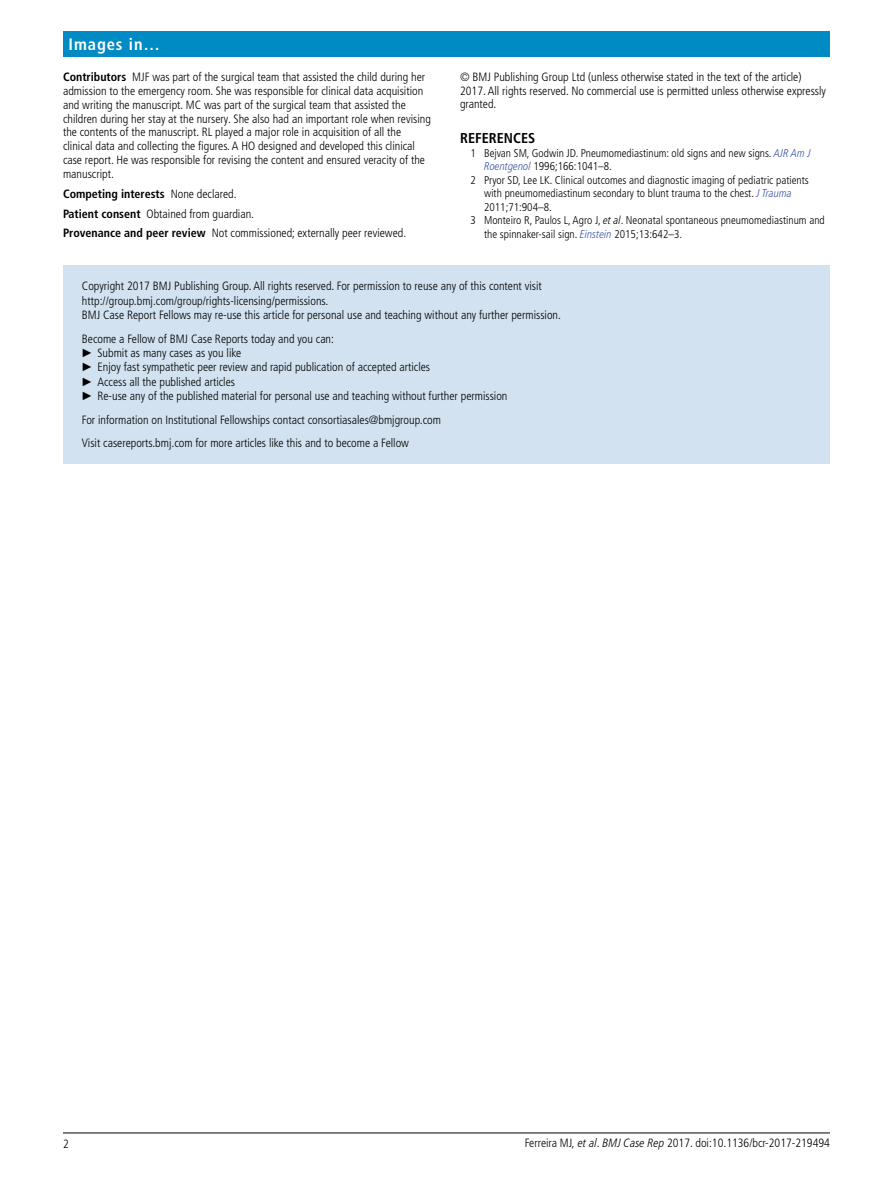
<style>
.page{position:relative;width:893px;height:1191px;background:#fff}
.page>*{position:absolute;margin:0;border:0;box-sizing:border-box;transform-origin:0 0}
.RRH{font:700 condensed 16.5px "Frutiger LT Pro";letter-spacing:.055em;color:#fff}
.jrnlRefHead{font:700 condensed 14.25px "Frutiger LT Std";color:#000}
.jrnlConFN{font:300 condensed 12px/13.8px "Frutiger LT Pro";color:#000}
.jrnlBox_copyright_TX{font:300 condensed 12px "Frutiger LT Pro";color:#000}
.jrnlCopyrightStmt{font:300 condensed 12px/13.5px "Frutiger LT Pro";color:#000}
.jrnlPeerReviewFN{font:300 condensed 12px "Frutiger LT Pro";color:#000}
.jrnlPatientFN{font:300 condensed 12px "Frutiger LT Pro";color:#000}
.jrnlConfFN{font:700 condensed 12px "Frutiger LT Pro";color:#000}
.LFH{font:300 condensed 12px "Frutiger LT Pro";color:#000}
.jrnlRefText{font:300 condensed 11.25px/13.5px "Frutiger LT Pro";color:#000}
.s1{font-weight:700}
.s2{font-weight:300}
.s3{font-style:italic;color:#3953a4}
.s4{font-style:italic}
.s5{font-family:"Arial";font-weight:400;font-stretch:normal}
</style>
<div class="page">
<hr style="left:63px;top:1132px;width:767px;height:1px;background:#000">
<div style="left:63px;top:31px;width:767px;height:25px;background:#008bc5"></div>
<div style="left:63px;top:265px;width:767px;height:198px;background:#d2e2f0"></div>
<p class="RRH" style="left:69px;top:34px;width:93px">Images in…</p>
<p class="jrnlConFN" style="left:63px;top:70px;width:369px"><span class="s1">Contributors</span> MJF was part of the surgical team that assisted the child during her admission to the emergency room. She was responsible for clinical data acquisition and writing the manuscript. MC was part of the surgical team that assisted the children during her stay at the nursery. She also had an important role when revising the contents of the manuscript. RL played a major role in acquisition of all the clinical data and collecting the figures. A HO designed and developed this clinical case report. He was responsible for revising the content and ensured veracity of the manuscript.</p>
<p class="jrnlConfFN" style="left:63px;top:186px;width:175px">Competing interests <span class="s2">None declared.</span></p>
<p class="jrnlPatientFN" style="left:63px;top:206px;width:193px"><span class="s1">Patient consent</span> Obtained from guardian.</p>
<p class="jrnlPeerReviewFN" style="left:63px;top:226px;width:345px"><span class="s1">Provenance and peer review</span> Not commissioned; externally peer reviewed.</p>
<p class="jrnlCopyrightStmt" style="left:460px;top:70px;width:367px">© BMJ Publishing Group Ltd (unless otherwise stated in the text of the article)<br>2017. All rights reserved. No commercial use is permitted unless otherwise expressly granted.</p>
<p class="jrnlRefHead" style="left:460px;top:130px;width:77px">REFERENCES</p>
<p class="jrnlRefText" style="left:484px;top:146px;width:328px;text-indent:-14px">1 Bejvan SM, Godwin JD. Pneumomediastinum: old signs and new signs. <span class="s3">AJR Am J<br>Roentgenol</span> 1996;166:1041–8.</p>
<p class="jrnlRefText" style="left:484px;top:173px;width:326px;text-indent:-14px">2 Pryor SD, Lee LK. Clinical outcomes and diagnostic imaging of pediatric patients with pneumomediastinum secondary to blunt trauma to the chest. <span class="s3">J Trauma<br></span>2011;71:904–8.</p>
<p class="jrnlRefText" style="left:484px;top:214px;width:342px;text-indent:-14px">3 Monteiro R, Paulos L, Agro J, <span class="s4">et al</span>. Neonatal spontaneous pneumomediastinum and the spinnaker-sail sign. <span class="s3">Einstein</span> 2015;13:642–3.</p>
<p class="jrnlBox_copyright_TX" style="left:82px;top:279px;width:461px">Copyright 2017 BMJ Publishing Group. All rights reserved. For permission to reuse any of this content visit</p>
<p class="jrnlBox_copyright_TX" style="left:82px;top:294px;width:248px">http://group.bmj.com/group/rights-licensing/permissions.</p>
<p class="jrnlBox_copyright_TX" style="left:82px;top:308px;width:481px">BMJ Case Report Fellows may re-use this article for personal use and teaching without any further permission.</p>
<p class="jrnlBox_copyright_TX" style="left:82px;top:331px;width:254px">Become a Fellow of BMJ Case Reports today and you can:</p>
<p class="jrnlConFN" style="left:81px;top:346px;width:162px"><span class="s5">►</span> Submit as many cases as you like</p>
<p class="jrnlConFN" style="left:81px;top:360px;width:351px"><span class="s5">►</span> Enjoy fast sympathetic peer review and rapid publication of accepted articles</p>
<p class="jrnlConFN" style="left:81px;top:375px;width:156px"><span class="s5">►</span> Access all the published articles</p>
<p class="jrnlConFN" style="left:81px;top:389px;width:428px"><span class="s5">►</span> Re-use any of the published material for personal use and teaching without further permission</p>
<p class="jrnlBox_copyright_TX" style="left:82px;top:412px;width:361px">For information on Institutional Fellowships contact consortiasales@bmjgroup.com</p>
<p class="jrnlBox_copyright_TX" style="left:82px;top:436px;width:329px">Visit casereports.bmj.com for more articles like this and to become a Fellow</p>
<p class="LFH" style="left:63px;top:1136px;width:7px">2</p>
<p class="jrnlConFN" style="left:525px;top:1136px;width:307px">Ferreira MJ<span class="s4">, et al</span>. <span class="s4">BMJ Case Rep</span> 2017. doi:10.1136/bcr-2017-219494</p>
</div>
